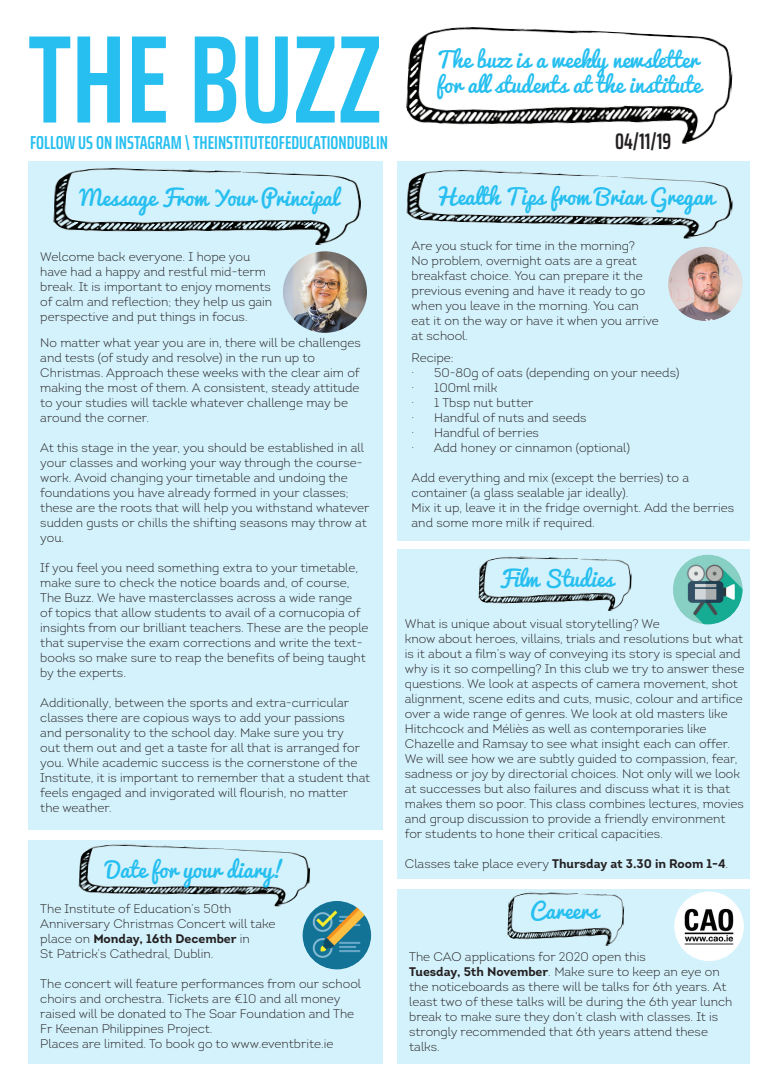
<style>
.page{position:relative;width:780px;height:1088px;background:#fff}
.page>*{position:absolute;margin:0;border:0;box-sizing:border-box;transform-origin:0 0}
.t1{font:600 extra-condensed 125px "Saira";color:#26bff0}
.t2{font:600 extra-condensed 22.5px "Saira";color:#231f20}
.t3{font:21.25px/25.5px "Pacifico";color:#26bff0}
.t4{font:600 extra-condensed 18.75px "Saira";color:#26bff0}
.t5{font:300 12.5px/15px "Intro";color:#231f20}
.t6{font:700 12.5px "Intro";color:#231f20}
.s1{font-weight:700}
.s2{font-weight:300}
</style>
<div class="page">
<img style="left:406px;top:27px;width:327px;height:117px">
<div style="left:28px;top:161px;width:355px;height:668px;background:#d4f2fc"></div>
<div style="left:397px;top:161px;width:353px;height:380px;background:#d4f2fc"></div>
<img style="left:53px;top:168px;width:308px;height:77px">
<img style="left:406px;top:169px;width:327px;height:70px">
<img style="left:283px;top:251px;width:84px;height:82px">
<img style="left:668px;top:247px;width:74px;height:74px;border-radius:37px">
<div style="left:28px;top:840px;width:355px;height:224px;background:#d4f2fc"></div>
<div style="left:397px;top:889px;width:353px;height:175px;background:#d4f2fc"></div>
<img style="left:507px;top:892px;width:117px;height:54px">
<div style="left:397px;top:549px;width:353px;height:330px;background:#d4f2fc"></div>
<img style="left:78px;top:843px;width:233px;height:64px">
<img style="left:673px;top:555px;width:69px;height:69px;border-radius:35px">
<img style="left:674px;top:891px;width:69px;height:70px;border-radius:35px">
<img style="left:302px;top:901px;width:69px;height:68px;border-radius:34px">
<img style="left:478px;top:556px;width:154px;height:55px">
<h1 class="t1" style="left:28px;top:-19px;width:355px">THE BUZZ</h1>
<h3 class="t4" style="left:30px;top:128px;width:359px">FOLLOW US ON INSTAGRAM \ THEINSTITUTEOFEDUCATIONDUBLIN</h3>
<h2 class="t2" style="left:615px;top:124px;width:58px">04/11/19</h2>
<h3 class="t3" style="left:436px;top:46px;width:266px">The buzz is a weekly newsletter for all students at the institute</h3>
<h3 class="t3" style="left:80px;top:185px;width:260px">Message From Your Principal</h3>
<h3 class="t3" style="left:435px;top:184px;width:280px">Health Tips from Brian Gregan</h3>
<p class="t5" style="left:40px;top:249px;width:233px">Welcome back everyone. I hope you have had a happy and restful mid-term break. It is important to enjoy moments of calm and reflection; they help us gain perspective and put things in focus.</p>
<p class="t5" style="left:40px;top:335px;width:322px">No matter what year you are in, there will be challenges and tests (of study and resolve) in the run up to Christmas. Approach these weeks with the clear aim of making the most of them. A consistent, steady attitude to your studies will tackle whatever challenge may be around the corner.</p>
<p class="t5" style="left:40px;top:440px;width:331px">At this stage in the year, you should be established in all your classes and working your way through the course&shy;work. Avoid changing your timetable and undoing the foundations you have already formed in your classes; these are the roots that will help you withstand whatever sudden gusts or chills the shifting seasons may throw at you.</p>
<p class="t5" style="left:40px;top:560px;width:330px">If you feel you need something extra to your timetable, make sure to check the notice boards and, of course, The Buzz. We have masterclasses across a wide range<br>of topics that allow students to avail of a cornucopia of insights from our brilliant teachers. These are the people that supervise the exam corrections and write the text&shy;books so make sure to reap the benefits of being taught by the experts.</p>
<p class="t5" style="left:40px;top:695px;width:331px">Additionally, between the sports and extra-curricular classes there are copious ways to add your passions<br>and personality to the school day. Make sure you try<br>out them out and get a taste for all that is arranged for you. While academic success is the cornerstone of the Institute, it is important to remember that a student that feels engaged and invigorated will flourish, no matter the weather.</p>
<h3 class="t3" style="left:106px;top:856px;width:181px">Date for your diary!</h3>
<p class="t5" style="left:40px;top:901px;width:237px">The Institute of Education’s 50th Anniversary Christmas Concert will take place on <span class="s1">Monday, 16th December</span> in<br>St Patrick’s Cathedral, Dublin.</p>
<p class="t5" style="left:40px;top:976px;width:322px">The concert will feature performances from our school choirs and orchestra. Tickets are €10 and all money raised will be donated to The Soar Foundation and The Fr Keenan Philippines Project.<br>Places are limited. To book go to www.eventbrite.ie</p>
<p class="t5" style="left:411px;top:238px;width:249px">Are you stuck for time in the morning?<br>No problem, overnight oats are a great breakfast choice. You can prepare it the previous evening and have it ready to go when you leave in the morning. You can eat it on the way or have it when you arrive at school.</p>
<p class="t5" style="left:411px;top:350px;width:43px">Recipe: ·</p>
<p class="t5" style="left:434px;top:365px;width:247px">50-80g of oats (depending on your needs)</p>
<p class="t5" style="left:411px;top:380px;width:4px">·</p>
<p class="t5" style="left:434px;top:380px;width:65px">100ml milk</p>
<p class="t5" style="left:411px;top:395px;width:4px">·</p>
<p class="t5" style="left:434px;top:395px;width:101px">1 Tbsp nut butter</p>
<p class="t5" style="left:411px;top:410px;width:4px">·</p>
<p class="t5" style="left:434px;top:410px;width:154px">Handful of nuts and seeds</p>
<p class="t5" style="left:411px;top:425px;width:4px">·</p>
<p class="t5" style="left:434px;top:425px;width:106px">Handful of berries</p>
<p class="t5" style="left:411px;top:440px;width:4px">·</p>
<p class="t5" style="left:434px;top:440px;width:198px">Add honey or cinnamon (optional)</p>
<p class="t5" style="left:411px;top:470px;width:324px">Add everything and mix (except the berries) to a container (a glass sealable jar ideally).<br>Mix it up, leave it in the fridge overnight. Add the berries and some more milk if required.</p>
<h3 class="t3" style="left:499px;top:565px;width:116px">Film Studies</h3>
<p class="t5" style="left:405px;top:616px;width:341px">What is unique about visual storytelling? We<br>know about heroes, villains, trials and resolutions but what is it about a film’s way of conveying its story is special and why is it so compelling? In this club we try to answer these questions. We look at aspects of camera movement, shot alignment, scene edits and cuts, music, colour and artifice over a wide range of genres. We look at old masters like Hitchcock and Méliès as well as contemporaries like Chazelle and Ramsay to see what insight each can offer.<br>We will see how we are subtly guided to compassion, fear, sadness or joy by directorial choices. Not only will we look at successes but also failures and discuss what it is that makes them so poor. This class combines lectures, movies and group discussion to provide a friendly environment for students to hone their critical capacities.</p>
<p class="t6" style="left:405px;top:856px;width:325px"><span class="s2">Classes take place every</span> Thursday at 3.30 in Room 1-4<span class="s2">.</span></p>
<h3 class="t3" style="left:530px;top:898px;width:70px">Careers</h3>
<p class="t5" style="left:409px;top:949px;width:324px">The CAO applications for 2020 open this<br><span class="s1">Tuesday, 5th November</span>. Make sure to keep an eye on the noticeboards as there will be talks for 6th years. At least two of these talks will be during the 6th year lunch break to make sure they don’t clash with classes. It is strongly recommended that 6th years attend these talks.</p>
</div>
